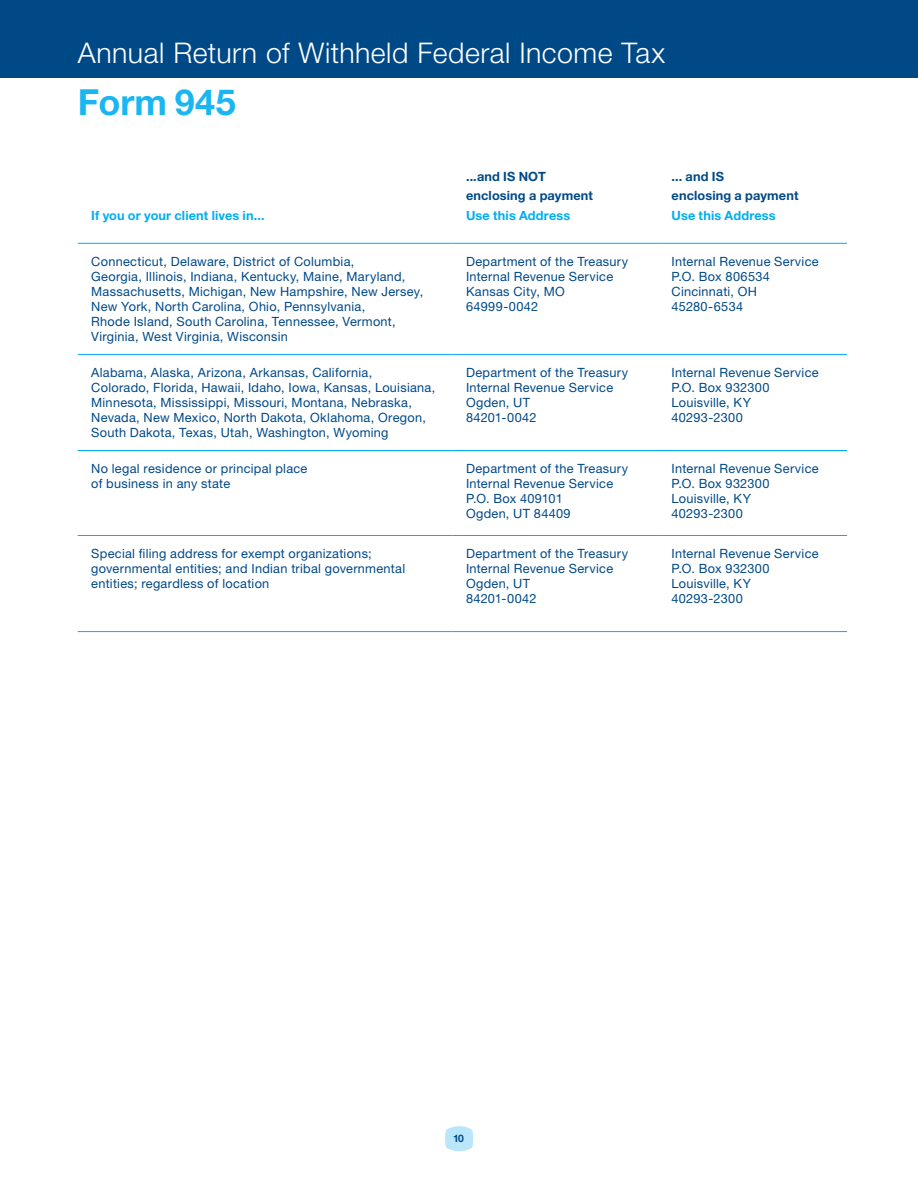
<style>
.page{position:relative;width:918px;height:1188px;background:#fff}
.page>*{position:absolute;margin:0;border:0;box-sizing:border-box;transform-origin:0 0}
._02_Head_Forms_Numbe{font:700 36px "Helvetica Neue LT Std";letter-spacing:.005em;color:#1ab6f1}
._01_Head_leaders{font:300 28.5px "Helvetica Neue LT Std";letter-spacing:.015em;color:#fff}
.table_body{font:12.75px/15px "Helvetica Neue LT Std";letter-spacing:.02em;color:#004987}
.Addresses{font:12.75px/15px "Helvetica Neue LT Std";letter-spacing:.02em;color:#004987}
.Cyan_Heads{font:700 12.75px/19.5px "Helvetica Neue LT Std";letter-spacing:.01em;color:#004987}
.Cyan_Heads-2{font:700 12.75px "Helvetica Neue LT Std";letter-spacing:.01em;color:#00aeef}
.t1{font:700 10.35px "Helvetica Neue LT Std";color:#004987}
.s1{color:#00aeef}
</style>
<div class="page">
<svg style="left:445px;top:1126px;width:29px;height:25px"></svg>
<div style="left:0;top:0;width:918px;height:78px;background:#004987"></div>
<hr style="left:78px;top:243px;width:375px;height:1px;background:#00aeef">
<hr style="left:453px;top:243px;width:205px;height:1px;background:#00aeef">
<hr style="left:658px;top:243px;width:189px;height:1px;background:#00aeef">
<hr style="left:78px;top:354px;width:375px;height:1px;background:#00aeef">
<hr style="left:453px;top:354px;width:205px;height:1px;background:#00aeef">
<hr style="left:658px;top:354px;width:189px;height:1px;background:#00aeef">
<hr style="left:78px;top:450px;width:375px;height:1px;background:#00aeef">
<hr style="left:453px;top:450px;width:205px;height:1px;background:#00aeef">
<hr style="left:658px;top:450px;width:189px;height:1px;background:#00aeef">
<hr style="left:78px;top:535px;width:375px;height:1px;background:#00aeef">
<hr style="left:453px;top:535px;width:205px;height:1px;background:#00aeef">
<hr style="left:658px;top:535px;width:189px;height:1px;background:#00aeef">
<hr style="left:78px;top:631px;width:375px;height:1px;background:#00aeef">
<hr style="left:453px;top:631px;width:205px;height:1px;background:#00aeef">
<hr style="left:658px;top:631px;width:189px;height:1px;background:#00aeef">
<p class="_01_Head_leaders" style="left:78px;top:35px;width:589px">Annual Return of Withheld Federal Income Tax</p>
<p class="_02_Head_Forms_Numbe" style="left:78px;top:80px;width:160px">Form 945</p>
<p class="Cyan_Heads-2" style="left:91px;top:207px;width:175px">If you or your client lives in...</p>
<p class="Cyan_Heads" style="left:466px;top:166px;width:128px">...and IS NOT enclosing a payment<br><span class="s1">Use this Address</span></p>
<p class="Cyan_Heads" style="left:672px;top:166px;width:128px">... and IS<br>enclosing a payment<br><span class="s1">Use this Address</span></p>
<p class="table_body" style="left:91px;top:254px;width:333px">Connecticut, Delaware, District of Columbia,<br>Georgia, Illinois, Indiana, Kentucky, Maine, Maryland, Massachusetts, Michigan, New Hampshire, New Jersey, New York, North Carolina, Ohio, Pennsylvania,<br>Rhode Island, South Carolina, Tennessee, Vermont, Virginia, West Virginia, Wisconsin</p>
<p class="Addresses" style="left:466px;top:254px;width:164px">Department of the Treasury<br>Internal Revenue Service<br>Kansas City, MO<br>64999-0042</p>
<p class="Addresses" style="left:672px;top:254px;width:149px">Internal Revenue Service<br>P.O. Box 806534<br>Cincinnati, OH<br>45280-6534</p>
<p class="table_body" style="left:91px;top:365px;width:346px">Alabama, Alaska, Arizona, Arkansas, California,<br>Colorado, Florida, Hawaii, Idaho, Iowa, Kansas, Louisiana, Minnesota, Mississippi, Missouri, Montana, Nebraska, Nevada, New Mexico, North Dakota, Oklahoma, Oregon, South Dakota, Texas, Utah, Washington, Wyoming</p>
<p class="Addresses" style="left:466px;top:365px;width:164px">Department of the Treasury<br>Internal Revenue Service<br>Ogden, UT<br>84201-0042</p>
<p class="Addresses" style="left:672px;top:365px;width:149px">Internal Revenue Service<br>P.O. Box 932300<br>Louisville, KY<br>40293-2300</p>
<p class="table_body" style="left:91px;top:461px;width:218px">No legal residence or principal place of business in any state</p>
<p class="Addresses" style="left:466px;top:461px;width:164px">Department of the Treasury<br>Internal Revenue Service<br>P.O. Box 409101<br>Ogden, UT 84409</p>
<p class="Addresses" style="left:672px;top:461px;width:149px">Internal Revenue Service<br>P.O. Box 932300<br>Louisville, KY<br>40293-2300</p>
<p class="table_body" style="left:91px;top:546px;width:316px">Special filing address for exempt organizations; governmental entities; and Indian tribal governmental entities; regardless of location</p>
<p class="Addresses" style="left:466px;top:546px;width:164px">Department of the Treasury<br>Internal Revenue Service<br>Ogden, UT<br>84201-0042</p>
<p class="Addresses" style="left:672px;top:546px;width:149px">Internal Revenue Service<br>P.O. Box 932300<br>Louisville, KY<br>40293-2300</p>
<p class="t1" style="left:453px;top:1132px;width:12px">10</p>
</div>
